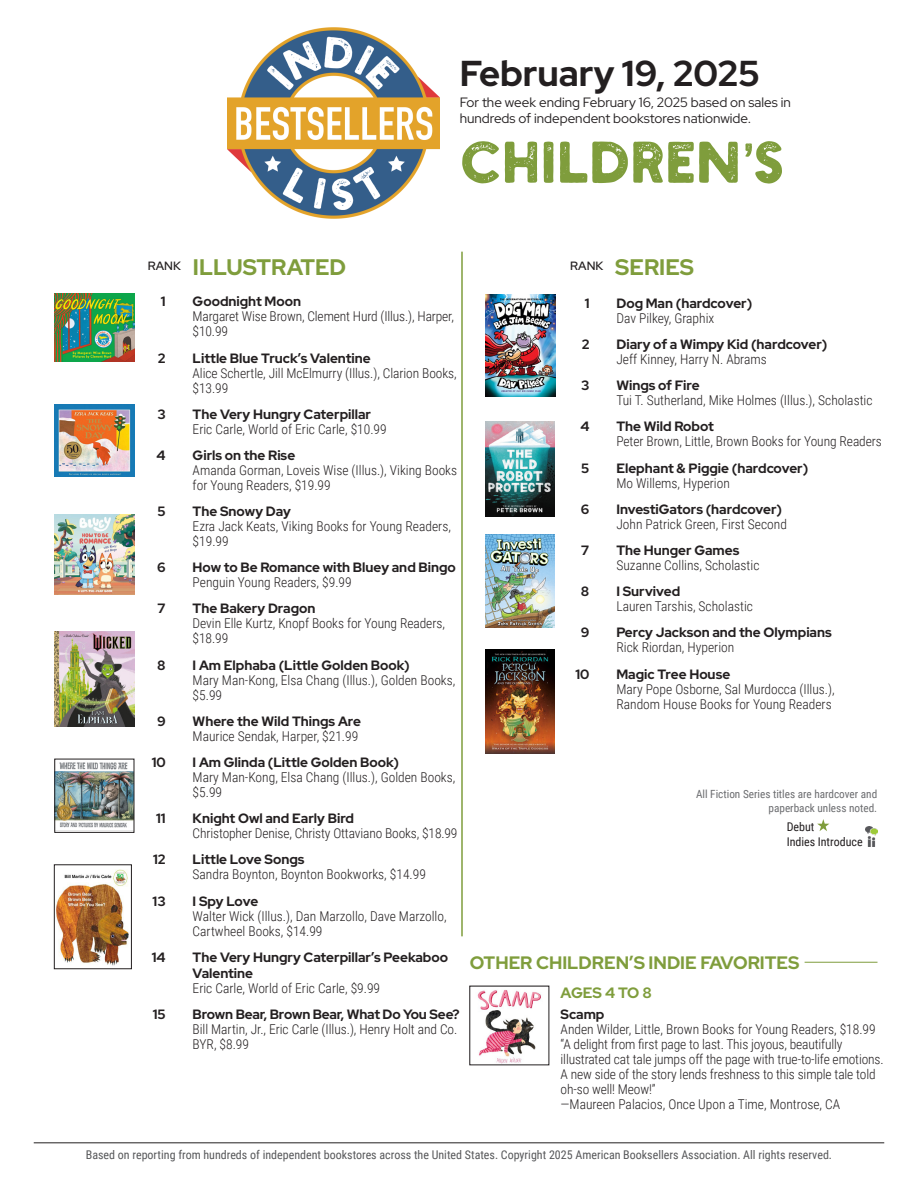
<style>
.page{position:relative;width:918px;height:1188px;background:#fff}
.page>*{position:absolute;margin:0;border:0;box-sizing:border-box;transform-origin:0 0}
.t1{font:54px "Holtzberg";letter-spacing:.02em;color:#7f9d3c}
.t2{font:700 36px "Red Hat Display";color:#231f20}
.t3{font:700 22.5px "Red Hat Display";color:#7f9d3c}
.t4{font:700 18px "Red Hat Display";color:#7f9d3c}
.t5{font:700 15px "Red Hat Display";letter-spacing:-.02em;color:#7f9d3c}
.Bibliography{font:300 13.5px/15px "Roboto Condensed";color:#231f20}
.Book_Title___Rank{font:700 13.5px/16.2px "Red Hat Display";color:#231f20}
.t6{font:13.5px/16.2px "Red Hat Display";color:#231f20}
.Book_Title{font:700 13.5px "Red Hat Display";letter-spacing:-.005em;color:#231f20}
.t7{font:12px "Roboto Condensed";color:#57585a}
.Book_Title-2{font:12px "Roboto Condensed";color:#231f20}
.t8{font:600 12px "Red Hat Display";color:#231f20}
.t9{font:11.25px/13.5px "Roboto Condensed";color:#6c6d70;text-align:right}
.s1{font-family:"Veneer"}
</style>
<div class="page">
<img style="left:228px;top:27px;width:211px;height:192px">
<hr style="left:34px;top:1143px;width:850px;height:1px;background:#231f20">
<hr style="left:461px;top:252px;width:2px;height:684px;background:#7f9d3c">
<img style="left:486px;top:294px;width:69px;height:102px">
<img style="left:486px;top:535px;width:68px;height:93px">
<img style="left:486px;top:421px;width:68px;height:96px">
<img style="left:486px;top:650px;width:68px;height:103px">
<img style="left:477px;top:990px;width:64px;height:73px">
<img style="left:54px;top:404px;width:80px;height:73px">
<img style="left:54px;top:631px;width:80px;height:96px">
<img style="left:57px;top:762px;width:75px;height:69px">
<div style="left:55px;top:759px;width:79px;height:74px;border:1px solid #231f20"></div>
<img style="left:56px;top:869px;width:73px;height:97px">
<div style="left:54px;top:865px;width:78px;height:104px;border:1px solid #231f20"></div>
<img style="left:54px;top:294px;width:80px;height:68px">
<img style="left:54px;top:514px;width:80px;height:80px">
<hr style="left:805px;top:962px;width:73px;height:1px;background:#7f9d3c">
<svg style="left:817px;top:819px;width:12px;height:12px"></svg>
<img style="left:865px;top:826px;width:12px;height:20px">
<h2 class="t2" style="left:460px;top:50px;width:302px">February 19, 2025</h2>
<p class="t6" style="left:460px;top:94px;width:333px">For the week ending February 16, 2025 based on sales in hundreds of independent bookstores nationwide.</p>
<p class="t1" style="left:462px;top:139px;width:326px">CHILDREN<span class="s1">’</span>S</p>
<p class="t8" style="left:148px;top:258px;width:35px">RANK</p>
<p class="t3" style="left:193px;top:253px;width:155px">ILLUSTRATED</p>
<p class="Book_Title___Rank" style="left:161px;top:293px;width:6px">1</p>
<p class="Book_Title___Rank" style="left:193px;top:293px;width:110px">Goodnight Moon</p>
<p class="Bibliography" style="left:193px;top:309px;width:263px">Margaret Wise Brown, Clement Hurd (Illus.), Harper, $10.99</p>
<p class="Book_Title___Rank" style="left:158px;top:349px;width:9px">2</p>
<p class="Book_Title___Rank" style="left:193px;top:349px;width:180px">Little Blue Truck’s Valentine</p>
<p class="Bibliography" style="left:193px;top:365px;width:266px">Alice Schertle, Jill McElmurry (Illus.), Clarion Books, $13.99</p>
<p class="Book_Title___Rank" style="left:157px;top:406px;width:10px">3</p>
<p class="Book_Title___Rank" style="left:193px;top:406px;width:180px">The Very Hungry Caterpillar</p>
<p class="Bibliography" style="left:193px;top:421px;width:196px">Eric Carle, World of Eric Carle, $10.99</p>
<p class="Book_Title___Rank" style="left:157px;top:447px;width:11px">4</p>
<p class="Book_Title___Rank" style="left:193px;top:447px;width:104px">Girls on the Rise</p>
<p class="Bibliography" style="left:193px;top:462px;width:266px">Amanda Gorman, Loveis Wise (Illus.), Viking Books for Young Readers, $19.99</p>
<p class="Book_Title___Rank" style="left:158px;top:503px;width:10px">5</p>
<p class="Book_Title___Rank" style="left:193px;top:503px;width:100px">The Snowy Day</p>
<p class="Bibliography" style="left:193px;top:518px;width:260px">Ezra Jack Keats, Viking Books for Young Readers, $19.99</p>
<p class="Book_Title___Rank" style="left:157px;top:559px;width:10px">6</p>
<p class="Book_Title___Rank" style="left:193px;top:559px;width:265px">How to Be Romance with Bluey and Bingo</p>
<p class="Bibliography" style="left:193px;top:574px;width:161px">Penguin Young Readers, $9.99</p>
<p class="Book_Title___Rank" style="left:158px;top:600px;width:10px">7</p>
<p class="Book_Title___Rank" style="left:193px;top:600px;width:124px">The Bakery Dragon</p>
<p class="Bibliography" style="left:193px;top:616px;width:254px">Devin Elle Kurtz, Knopf Books for Young Readers, $18.99</p>
<p class="Book_Title___Rank" style="left:157px;top:657px;width:10px">8</p>
<p class="Book_Title___Rank" style="left:193px;top:657px;width:219px">I Am Elphaba (Little Golden Book)</p>
<p class="Bibliography" style="left:193px;top:672px;width:264px">Mary Man-Kong, Elsa Chang (Illus.), Golden Books, $5.99</p>
<p class="Book_Title___Rank" style="left:157px;top:713px;width:10px">9</p>
<p class="Book_Title___Rank" style="left:193px;top:713px;width:170px">Where the Wild Things Are</p>
<p class="Bibliography" style="left:193px;top:728px;width:167px">Maurice Sendak, Harper, $21.99</p>
<p class="Book_Title___Rank" style="left:152px;top:754px;width:15px">10</p>
<p class="Book_Title___Rank" style="left:193px;top:754px;width:208px">I Am Glinda (Little Golden Book)</p>
<p class="Bibliography" style="left:193px;top:769px;width:264px">Mary Man-Kong, Elsa Chang (Illus.), Golden Books, $5.99</p>
<p class="Book_Title___Rank" style="left:156px;top:810px;width:11px">11</p>
<p class="Book_Title___Rank" style="left:193px;top:810px;width:163px">Knight Owl and Early Bird</p>
<p class="Bibliography" style="left:193px;top:825px;width:266px">Christopher Denise, Christy Ottaviano Books, $18.99</p>
<p class="Book_Title___Rank" style="left:153px;top:851px;width:14px">12</p>
<p class="Book_Title___Rank" style="left:193px;top:851px;width:113px">Little Love Songs</p>
<p class="Bibliography" style="left:193px;top:867px;width:235px">Sandra Boynton, Boynton Bookworks, $14.99</p>
<p class="Book_Title___Rank" style="left:153px;top:892px;width:15px">13</p>
<p class="Book_Title___Rank" style="left:193px;top:892px;width:67px">I Spy Love</p>
<p class="Bibliography" style="left:193px;top:908px;width:255px">Walter Wick (Illus.), Dan Marzollo, Dave Marzollo,<br>Cartwheel Books, $14.99</p>
<p class="Book_Title___Rank" style="left:152px;top:949px;width:15px">14</p>
<p class="Book_Title___Rank" style="left:193px;top:949px;width:257px">The Very Hungry Caterpillar’s Peekaboo<br>Valentine</p>
<p class="Bibliography" style="left:193px;top:980px;width:189px">Eric Carle, World of Eric Carle, $9.99</p>
<p class="Book_Title___Rank" style="left:153px;top:1006px;width:14px">15</p>
<p class="Book_Title___Rank" style="left:193px;top:1006px;width:269px">Brown Bear, Brown Bear, What Do You See?</p>
<p class="Bibliography" style="left:193px;top:1021px;width:266px">Bill Martin, Jr., Eric Carle (Illus.), Henry Holt and Co.<br>BYR, $8.99</p>
<p class="t8" style="left:570px;top:258px;width:35px">RANK</p>
<p class="t3" style="left:615px;top:253px;width:80px">SERIES</p>
<p class="Book_Title___Rank" style="left:585px;top:295px;width:6px">1</p>
<p class="Book_Title___Rank" style="left:616px;top:295px;width:137px">Dog Man (hardcover)</p>
<p class="Bibliography" style="left:616px;top:310px;width:99px">Dav Pilkey, Graphix</p>
<p class="Book_Title___Rank" style="left:582px;top:336px;width:9px">2</p>
<p class="Book_Title___Rank" style="left:616px;top:336px;width:213px">Diary of a Wimpy Kid (hardcover)</p>
<p class="Bibliography" style="left:616px;top:351px;width:152px">Jeff Kinney, Harry N. Abrams</p>
<p class="Book_Title___Rank" style="left:581px;top:377px;width:10px">3</p>
<p class="Book_Title___Rank" style="left:616px;top:377px;width:85px">Wings of Fire</p>
<p class="Bibliography" style="left:616px;top:392px;width:258px">Tui T. Sutherland, Mike Holmes (Illus.), Scholastic</p>
<p class="Book_Title___Rank" style="left:580px;top:418px;width:11px">4</p>
<p class="Book_Title___Rank" style="left:616px;top:418px;width:99px">The Wild Robot</p>
<p class="Bibliography" style="left:616px;top:434px;width:267px">Peter Brown, Little, Brown Books for Young Readers</p>
<p class="Book_Title___Rank" style="left:581px;top:459px;width:10px">5</p>
<p class="Book_Title___Rank" style="left:616px;top:459px;width:193px">Elephant &amp; Piggie (hardcover)</p>
<p class="Bibliography" style="left:616px;top:475px;width:115px">Mo Willems, Hyperion</p>
<p class="Book_Title___Rank" style="left:581px;top:501px;width:10px">6</p>
<p class="Book_Title___Rank" style="left:616px;top:501px;width:167px">InvestiGators (hardcover)</p>
<p class="Bibliography" style="left:616px;top:516px;width:172px">John Patrick Green, First Second</p>
<p class="Book_Title___Rank" style="left:581px;top:542px;width:10px">7</p>
<p class="Book_Title___Rank" style="left:616px;top:542px;width:125px">The Hunger Games</p>
<p class="Bibliography" style="left:616px;top:557px;width:145px">Suzanne Collins, Scholastic</p>
<p class="Book_Title___Rank" style="left:581px;top:583px;width:10px">8</p>
<p class="Book_Title___Rank" style="left:616px;top:583px;width:65px">I Survived</p>
<p class="Bibliography" style="left:616px;top:598px;width:138px">Lauren Tarshis, Scholastic</p>
<p class="Book_Title___Rank" style="left:581px;top:624px;width:10px">9</p>
<p class="Book_Title___Rank" style="left:616px;top:624px;width:217px">Percy Jackson and the Olympians</p>
<p class="Bibliography" style="left:616px;top:640px;width:119px">Rick Riordan, Hyperion</p>
<p class="Book_Title___Rank" style="left:575px;top:665px;width:15px">10</p>
<p class="Book_Title___Rank" style="left:616px;top:665px;width:115px">Magic Tree House</p>
<p class="Bibliography" style="left:616px;top:681px;width:220px">Mary Pope Osborne, Sal Murdocca (Illus.),<br>Random House Books for Young Readers</p>
<p class="t9" style="left:696px;top:787px;width:183px">All Fiction Series titles are hardcover and paperback unless noted.</p>
<p class="Book_Title-2" style="left:787px;top:819px;width:29px">Debut</p>
<p class="Book_Title-2" style="left:787px;top:834px;width:77px">Indies Introduce</p>
<p class="t4" style="left:470px;top:951px;width:331px">OTHER CHILDREN’S INDIE FAVORITES</p>
<p class="t5" style="left:561px;top:983px;width:93px">AGES 4 TO 8</p>
<p class="Book_Title" style="left:561px;top:1005px;width:45px">Scamp</p>
<p class="Bibliography" style="left:561px;top:1021px;width:325px">Anden Wilder, Little, Brown Books for Young Readers, $18.99 “A delight from first page to last. This joyous, beautifully illustrated cat tale jumps off the page with true-to-life emotions.<br>A new side of the story lends freshness to this simple tale told oh-so well! Meow!”<br>—Maureen Palacios, Once Upon a Time, Montrose, CA</p>
<p class="t7" style="left:86px;top:1146px;width:748px">Based on reporting from hundreds of independent bookstores across the United States. Copyright 2025 American Booksellers Association. All rights reserved.</p>
</div>
